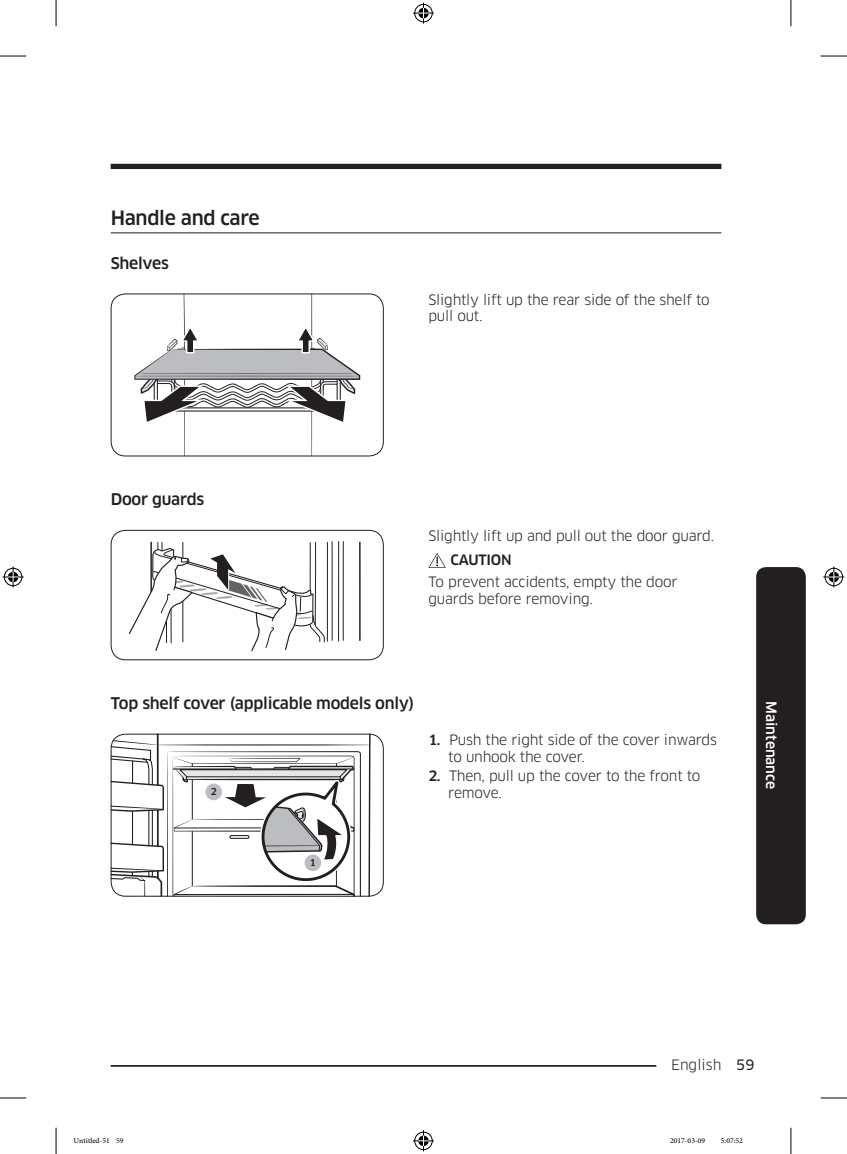
<style>
.page{position:relative;width:847px;height:1154px;background:#fff}
.page>*{position:absolute;margin:0;border:0;box-sizing:border-box;transform-origin:0 0}
.t1{font:500 19.25px "Samsung Clan Pro";letter-spacing:-.015em;color:#231f20}
.t2{font:500 15.75px "Samsung Clan Pro";letter-spacing:-.015em;color:#231f20}
.t3{font:14px/16.8px "Samsung Clan Pro";letter-spacing:-.015em;color:#231f20}
.t4{font:500 14px "Samsung Clan Pro";color:#fff}
.t5{font:500 14px "Samsung Clan Pro";letter-spacing:-.015em;color:#231f20}
.t6{font:10.5px "Adobe Arabic";color:#000}
.t7{font:500 9.28px "Samsung Clan Pro";color:#231f20}
.s1{font-weight:500}
.s2{font-family:"Samsung Clan Pro News"}
</style>
<div class="page">
<div style="left:111px;top:164px;width:610px;height:5px;background:#231f20"></div>
<hr style="left:111px;top:1065px;width:610px;height:2px;background:#231f20">
<div style="left:656px;top:1055px;width:80px;height:17px;background:#fff"></div>
<div style="left:755px;top:567px;width:50px;height:357px;background:#231f20;border-radius:10px"></div>
<hr style="left:111px;top:232px;width:610px;height:1px;background:#231f20">
<svg style="left:134px;top:295px;width:226px;height:159px"></svg>
<div style="left:111px;top:293px;width:272px;height:163px;border:1px solid #231f20;border-radius:14px"></div>
<hr style="left:359px;top:542px;width:1px;height:98px;background:#231f20">
<svg style="left:128px;top:541px;width:215px;height:111px"></svg>
<div style="left:111px;top:530px;width:272px;height:130px;border:1px solid #231f20;border-radius:14px"></div>
<svg style="left:428px;top:553px;width:17px;height:15px"></svg>
<svg style="left:111px;top:734px;width:260px;height:162px"></svg>
<div style="left:303px;top:853px;width:19px;height:19px;border:2px solid #fff;border-radius:50%"></div>
<div style="left:304px;top:854px;width:17px;height:17px;background:#bcbdc0;border-radius:50%"></div>
<div style="left:204px;top:782px;width:19px;height:19px;border:2px solid #fff;border-radius:50%"></div>
<div style="left:205px;top:783px;width:17px;height:17px;background:#bcbdc0;border-radius:50%"></div>
<div style="left:111px;top:734px;width:272px;height:162px;border:1px solid #231f20;border-radius:14px"></div>
<svg style="left:0;top:56px;width:26px;height:1px"></svg>
<svg style="left:820px;top:56px;width:26px;height:1px"></svg>
<svg style="left:0;top:1097px;width:26px;height:1px"></svg>
<svg style="left:820px;top:1097px;width:26px;height:1px"></svg>
<svg style="left:56px;top:0;width:1px;height:26px"></svg>
<svg style="left:56px;top:1128px;width:1px;height:26px"></svg>
<svg style="left:790px;top:0;width:1px;height:26px"></svg>
<svg style="left:790px;top:1128px;width:1px;height:26px"></svg>
<svg style="left:413px;top:3px;width:21px;height:21px"></svg>
<svg style="left:413px;top:1130px;width:21px;height:21px"></svg>
<svg style="left:3px;top:566px;width:21px;height:21px"></svg>
<svg style="left:823px;top:566px;width:21px;height:21px"></svg>
<h1 class="t1" style="left:111px;top:207px;width:150px">Handle and care</h1>
<p class="t2" style="left:111px;top:254px;width:60px">Shelves</p>
<p class="t3" style="left:428px;top:291px;width:282px">Slightly lift up the rear side of the shelf to pull out.</p>
<p class="t2" style="left:111px;top:490px;width:95px">Door guards</p>
<p class="t3" style="left:428px;top:527px;width:287px">Slightly lift up and pull out the door guard.</p>
<p class="t5" style="left:450px;top:552px;width:63px">CAUTION</p>
<p class="t3" style="left:428px;top:573px;width:250px">To prevent accidents, empty the door guards before removing.</p>
<p class="t2" style="left:111px;top:694px;width:305px">Top shelf cover (applicable models only)</p>
<p class="t7" style="left:211px;top:786px;width:8px">2</p>
<p class="t3" style="left:448px;top:731px;width:270px;text-indent:-20px"><span class="s1">1.</span> Push the right side of the cover inwards to unhook the cover.</p>
<p class="t3" style="left:448px;top:767px;width:253px;text-indent:-20px"><span class="s1">2.</span> Then, pull up the cover to the front to remove.</p>
<p class="t7" style="left:310px;top:857px;width:8px">1</p>
<p class="t4" style="left:779px;top:701px;width:90px;rotate:90deg">Maintenance</p>
<p class="t3" style="left:671px;top:1056px;width:85px">English <span class="s2">59</span></p>
<p class="t6" style="left:74px;top:1133px;width:51px">Untitled-51 59</p>
<p class="t6" style="left:669px;top:1133px;width:37px">2017-03-09</p>
<p class="t6" style="left:720px;top:1133px;width:24px">5:07:52</p>
</div>
